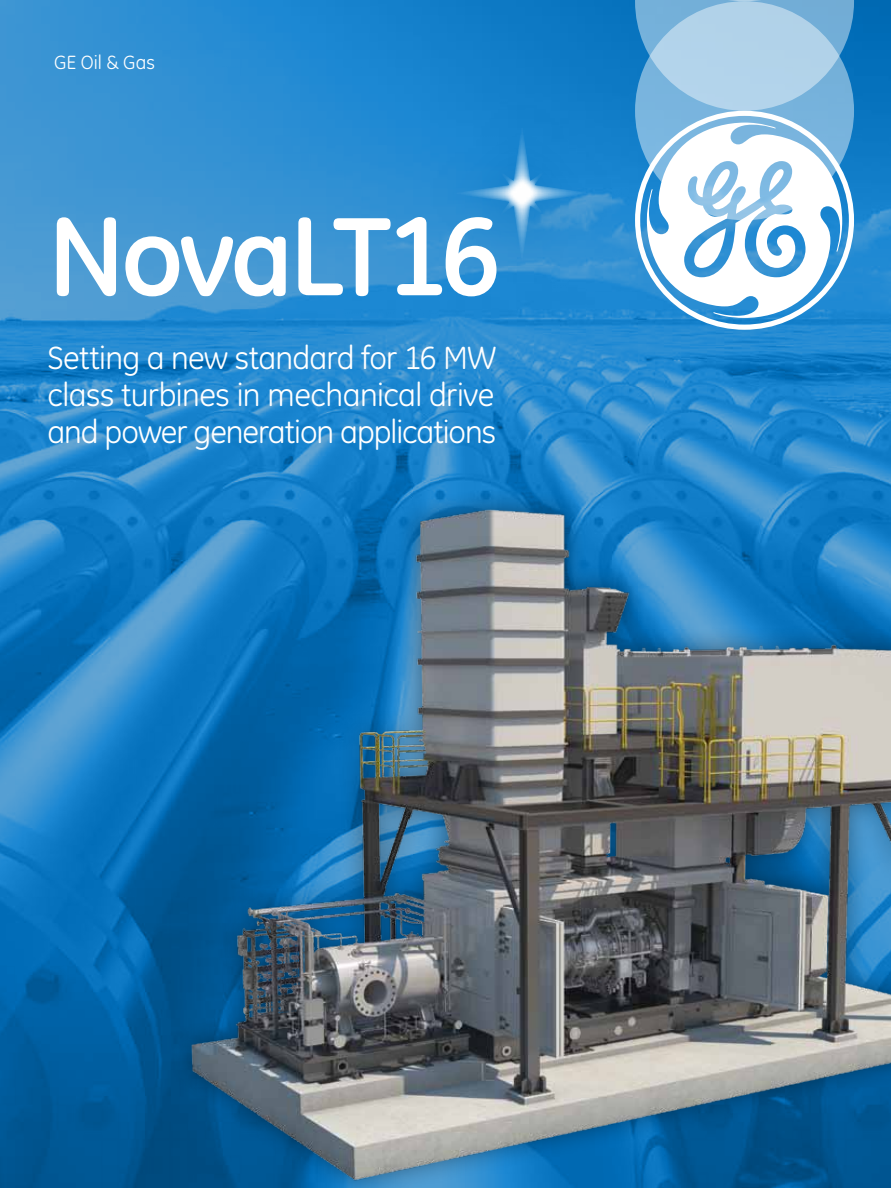
<style>
.page{position:relative;width:891px;height:1188px;background:#fff}
.page>*{position:absolute;margin:0;border:0;box-sizing:border-box;transform-origin:0 0}
.t1{font:700 113.25px "GE Inspira";letter-spacing:-.04em;color:#fff}
.t2{font:32.7px/36.9px "GE Inspira";letter-spacing:-.03em;color:#fff;text-align:justify}
.t3{font:19.5px "GE Inspira";color:#fff}
</style>
<div class="page">
<img style="left:0;top:0;width:891px;height:1188px">
<svg style="left:635px;top:0;width:219px;height:100px"></svg>
<svg style="left:635px;top:1px;width:219px;height:219px;fill:#b2d3e9"></svg>
<svg style="left:635px;top:111px;width:219px;height:219px"></svg>
<img style="left:151px;top:495px;width:740px;height:693px">
<div style="left:419px;top:90px;width:206px;height:207px;background:#006cb7;opacity:.5"></div>
<svg style="left:450px;top:121px;width:144px;height:145px"></svg>
<p class="t3" style="left:54px;top:51px;width:102px">GE Oil &amp; Gas</p>
<h1 class="t1" style="left:48px;top:184px;width:454px">NovaLT16</h1>
<p class="t2" style="left:48px;top:339px;width:450px">Setting a new standard for 16 MW class turbines in mechanical drive and power generation applications</p>
</div>
